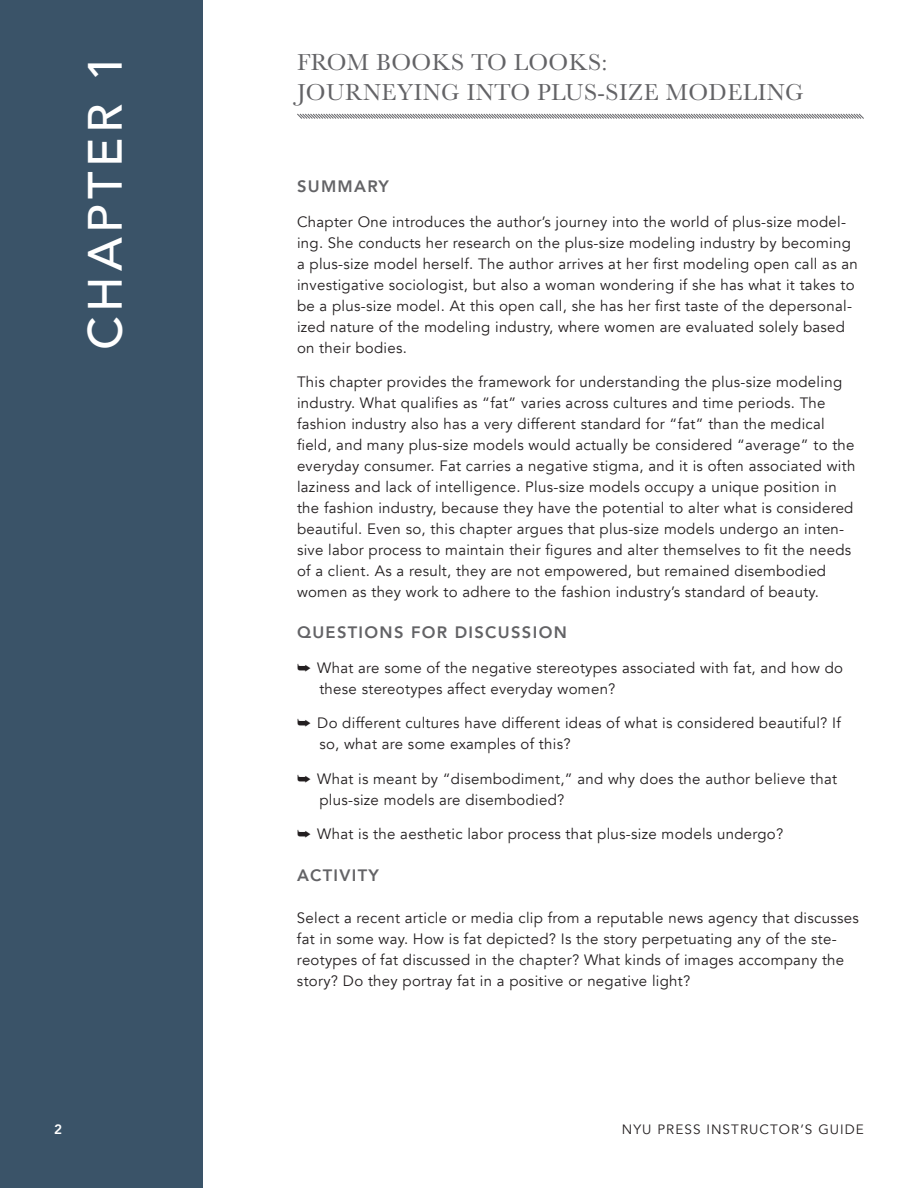
<style>
.page{position:relative;width:918px;height:1188px;background:#fff}
.page>*{position:absolute;margin:0;border:0;box-sizing:border-box;transform-origin:0 0}
.t1{font:500 48px "Avenir";letter-spacing:.1em;color:#fff}
.t2{font:24px/30px "Baskerville";letter-spacing:.02em;color:#636366}
.t3{font:800 16.5px "Avenir";letter-spacing:.08em;color:#636366}
.t4{font:15px/21px "Avenir";letter-spacing:.02em;color:#231f20}
.t5{font:13.5px "Avenir";letter-spacing:.08em;color:#231f20}
.t6{font:800 13.5px "Avenir";color:#fff}
</style>
<div class="page">
<div style="left:0;top:0;width:202px;height:1188px;background:#3a5368"></div>
<svg style="left:297px;top:113px;width:567px;height:6px"></svg>
<h1 class="t1" style="left:64px;top:350px;width:298px;rotate:-90deg">CHAPTER 1</h1>
<h2 class="t2" style="left:297px;top:48px;width:508px">FROM BOOKS TO LOOKS:<br>JOURNEYING INTO PLUS-SIZE MODELING</h2>
<p class="t3" style="left:297px;top:173px;width:93px">SUMMARY</p>
<p class="t4" style="left:297px;top:211px;width:562px">Chapter One introduces the author’s journey into the world of plus-size model&shy;ing. She conducts her research on the plus-size modeling industry by becoming a plus-size model herself. The author arrives at her first modeling open call as an investigative sociologist, but also a woman wondering if she has what it takes to be a plus-size model. At this open call, she has her first taste of the depersonal&shy;ized nature of the modeling industry, where women are evaluated solely based on their bodies.</p>
<p class="t4" style="left:297px;top:372px;width:560px">This chapter provides the framework for understanding the plus-size modeling industry. What qualifies as “fat” varies across cultures and time periods. The fashion industry also has a very different standard for “fat” than the medical field, and many plus-size models would actually be considered “average” to the everyday consumer. Fat carries a negative stigma, and it is often associated with laziness and lack of intelligence. Plus-size models occupy a unique position in the fashion industry, because they have the potential to alter what is considered beautiful. Even so, this chapter argues that plus-size models undergo an inten&shy;sive labor process to maintain their figures and alter themselves to fit the needs of a client. As a result, they are not empowered, but remained disembodied women as they work to adhere to the fashion industry’s standard of beauty.</p>
<p class="t3" style="left:297px;top:620px;width:271px">QUESTIONS FOR DISCUSSION</p>
<p class="t4" style="left:319px;top:657px;width:525px;text-indent:-22px">➥ What are some of the negative stereotypes associated with fat, and how do these stereotypes affect everyday women?</p>
<p class="t4" style="left:319px;top:713px;width:523px;text-indent:-22px">➥ Do different cultures have different ideas of what is considered beautiful? If so, what are some examples of this?</p>
<p class="t4" style="left:319px;top:768px;width:519px;text-indent:-22px">➥ What is meant by “disembodiment,” and why does the author believe that plus-size models are disembodied?</p>
<p class="t4" style="left:297px;top:824px;width:488px">➥ What is the aesthetic labor process that plus-size models undergo?</p>
<p class="t3" style="left:297px;top:863px;width:83px">ACTIVITY</p>
<p class="t4" style="left:297px;top:908px;width:563px">Select a recent article or media clip from a reputable news agency that discusses fat in some way. How is fat depicted? Is the story perpetuating any of the ste&shy;reotypes of fat discussed in the chapter? What kinds of images accompany the story? Do they portray fat in a positive or negative light?</p>
<p class="t6" style="left:54px;top:1119px;width:9px">2</p>
<p class="t5" style="left:622px;top:1121px;width:244px">NYU PRESS INSTRUCTOR’S GUIDE</p>
</div>
